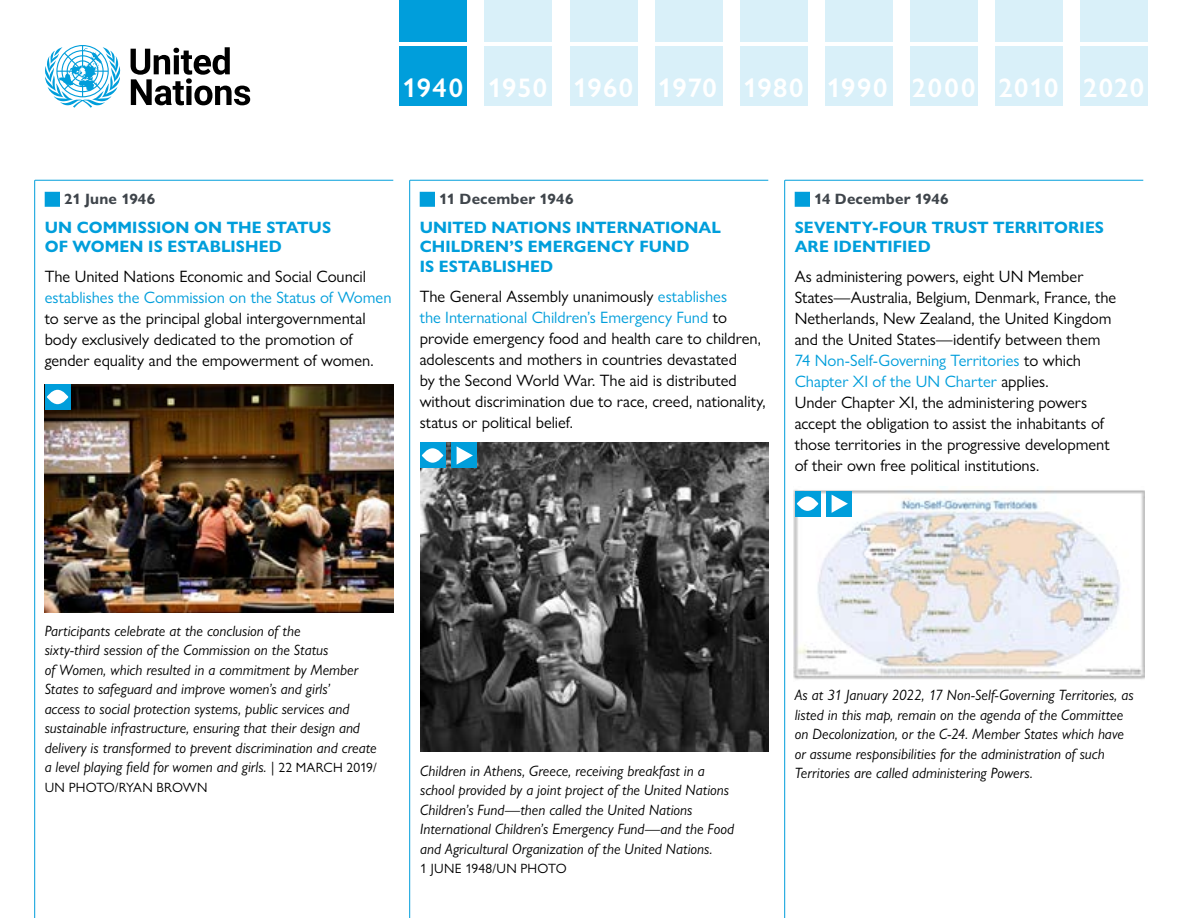
<style>
.page{position:relative;width:1188px;height:918px;background:#fff}
.page>*{position:absolute;margin:0;border:0;box-sizing:border-box;transform-origin:0 0}
.t1{font:600 27px "Gill Sans Nova";letter-spacing:.045em;color:#fff}
.t2{font:16.5px/21px "Gill Sans Nova";letter-spacing:-.005em;color:#000}
.t3{font:700 16.5px/19.5px "Gill Sans Nova";letter-spacing:.005em;color:#009edb}
.t4{font:16.5px "Gill Sans Nova";letter-spacing:-.005em;color:#009edb}
.t5{font:italic 15px/19.5px "Gill Sans Nova";color:#000}
.t6{font:700 15px "Gill Sans Nova";letter-spacing:.01em;color:#3f454b}
.t7{font:13.5px "Gill Sans Nova";letter-spacing:.015em;color:#000}
.s1{color:#009edb}
.s2{font-style:normal;font-size:13.5px}
</style>
<div class="page">
<div style="left:1080px;top:46px;width:68px;height:60px;background:#d9f0f9"></div>
<div style="left:1080px;top:0;width:68px;height:42px;background:#d9f0f9"></div>
<div style="left:910px;top:46px;width:67px;height:60px;background:#d9f0f9"></div>
<div style="left:910px;top:0;width:67px;height:42px;background:#d9f0f9"></div>
<div style="left:825px;top:46px;width:67px;height:60px;background:#d9f0f9"></div>
<div style="left:825px;top:0;width:67px;height:42px;background:#d9f0f9"></div>
<div style="left:740px;top:46px;width:67px;height:60px;background:#d9f0f9"></div>
<div style="left:740px;top:0;width:67px;height:42px;background:#d9f0f9"></div>
<div style="left:995px;top:46px;width:67px;height:60px;background:#d9f0f9"></div>
<div style="left:995px;top:0;width:67px;height:42px;background:#d9f0f9"></div>
<div style="left:655px;top:46px;width:67px;height:60px;background:#d9f0f9"></div>
<div style="left:655px;top:0;width:67px;height:42px;background:#d9f0f9"></div>
<hr style="left:34px;top:180px;width:1px;height:738px;background:#009edb">
<hr style="left:409px;top:180px;width:1px;height:738px;background:#009edb">
<hr style="left:784px;top:180px;width:1px;height:738px;background:#009edb">
<hr style="left:35px;top:180px;width:358px;height:1px;background:#009edb">
<hr style="left:410px;top:180px;width:358px;height:1px;background:#009edb">
<hr style="left:785px;top:180px;width:358px;height:1px;background:#009edb">
<div style="left:485px;top:46px;width:67px;height:60px;background:#d9f0f9"></div>
<div style="left:485px;top:0;width:67px;height:42px;background:#d9f0f9"></div>
<div style="left:570px;top:46px;width:67px;height:60px;background:#d9f0f9"></div>
<div style="left:570px;top:0;width:67px;height:42px;background:#d9f0f9"></div>
<div style="left:400px;top:46px;width:67px;height:60px;background:#009edb"></div>
<div style="left:400px;top:0;width:67px;height:42px;background:#009edb"></div>
<svg style="left:45px;top:45px;width:76px;height:63px"></svg>
<svg style="left:131px;top:47px;width:119px;height:58px"></svg>
<img style="left:794px;top:489px;width:351px;height:191px">
<img style="left:45px;top:384px;width:348px;height:229px">
<img style="left:420px;top:443px;width:348px;height:309px">
<div style="left:45px;top:192px;width:15px;height:15px;background:#009edb"></div>
<div style="left:420px;top:192px;width:15px;height:15px;background:#009edb"></div>
<div style="left:795px;top:192px;width:15px;height:15px;background:#009edb"></div>
<div style="left:45px;top:384px;width:25px;height:26px;background:#009edb"></div>
<svg style="left:47px;top:390px;width:21px;height:14px"></svg>
<div style="left:826px;top:491px;width:25px;height:25px;background:#009edb"></div>
<svg style="left:832px;top:495px;width:16px;height:18px"></svg>
<div style="left:795px;top:491px;width:25px;height:25px;background:#009edb"></div>
<svg style="left:797px;top:497px;width:21px;height:14px"></svg>
<div style="left:420px;top:443px;width:25px;height:25px;background:#009edb"></div>
<svg style="left:422px;top:448px;width:21px;height:15px"></svg>
<div style="left:451px;top:443px;width:25px;height:25px;background:#009edb"></div>
<svg style="left:457px;top:446px;width:16px;height:19px"></svg>
<h1 class="t1" style="left:402px;top:71px;width:743px">1940 1950 1960 1970 1980 1990 2000 2010 2020</h1>
<p class="t6" style="left:64px;top:190px;width:92px">21 June 1946</p>
<p class="t3" style="left:45px;top:217px;width:288px">UN COMMISSION ON THE STATUS<br>OF WOMEN IS ESTABLISHED</p>
<p class="t2" style="left:45px;top:266px;width:323px">The United Nations Economic and Social Council</p>
<p class="t4" style="left:45px;top:288px;width:348px">establishes the Commission on the Status of Women</p>
<p class="t2" style="left:45px;top:308px;width:330px">to serve as the principal global intergovernmental body exclusively dedicated to the promotion of gender equality and the empowerment of women.</p>
<p class="t6" style="left:439px;top:190px;width:136px">11 December 1946</p>
<p class="t3" style="left:420px;top:217px;width:303px">UNITED NATIONS INTERNATIONAL<br>CHILDREN’S EMERGENCY FUND<br>IS ESTABLISHED</p>
<p class="t2" style="left:420px;top:286px;width:348px">The General Assembly unanimously <span class="s1">establishes<br>the International Children’s Emergency Fund</span> to provide emergency food and health care to children, adolescents and mothers in countries devastated<br>by the Second World War. The aid is distributed without discrimination due to race, creed, nationality, status or political belief.</p>
<p class="t6" style="left:814px;top:190px;width:136px">14 December 1946</p>
<p class="t3" style="left:795px;top:217px;width:311px">SEVENTY-FOUR TRUST TERRITORIES<br>ARE IDENTIFIED</p>
<p class="t2" style="left:795px;top:266px;width:323px">As administering powers, eight UN Member States—Australia, Belgium, Denmark, France, the Netherlands, New Zealand, the United Kingdom and the United States—identify between them <span class="s1">74 Non-Self-Governing Territories</span> to which <span class="s1">Chapter XI of the UN Charter</span> applies.<br>Under Chapter XI, the administering powers accept the obligation to assist the inhabitants of those territories in the progressive development of their own free political institutions.</p>
<p class="t5" style="left:45px;top:620px;width:333px">Participants celebrate at the conclusion of the<br>sixty-third session of the Commission on the Status<br>of Women, which resulted in a commitment by Member States to safeguard and improve women’s and girls’<br>access to social protection systems, public services and sustainable infrastructure, ensuring that their design and delivery is transformed to prevent discrimination and create a level playing field for women and girls. | <span class="s2">22 MARCH 2019/</span></p>
<p class="t7" style="left:45px;top:779px;width:164px">UN PHOTO/RYAN BROWN</p>
<p class="t5" style="left:795px;top:685px;width:341px">As at 31 January 2022, 17 Non-Self-Governing Territories, as listed in this map, remain on the agenda of the Committee on Decolonization, or the C-24. Member States which have or assume responsibilities for the administration of such</p>
<p class="t5" style="left:420px;top:760px;width:286px">Children in Athens, Greece, receiving breakfast in a</p>
<p class="t5" style="left:795px;top:763px;width:240px">Territories are called administering Powers.</p>
<p class="t5" style="left:420px;top:780px;width:315px">school provided by a joint project of the United Nations Children’s Fund—then called the United Nations International Children’s Emergency Fund—and the Food and Agricultural Organization of the United Nations.</p>
<p class="t7" style="left:420px;top:860px;width:148px">1 JUNE 1948/UN PHOTO</p>
</div>
